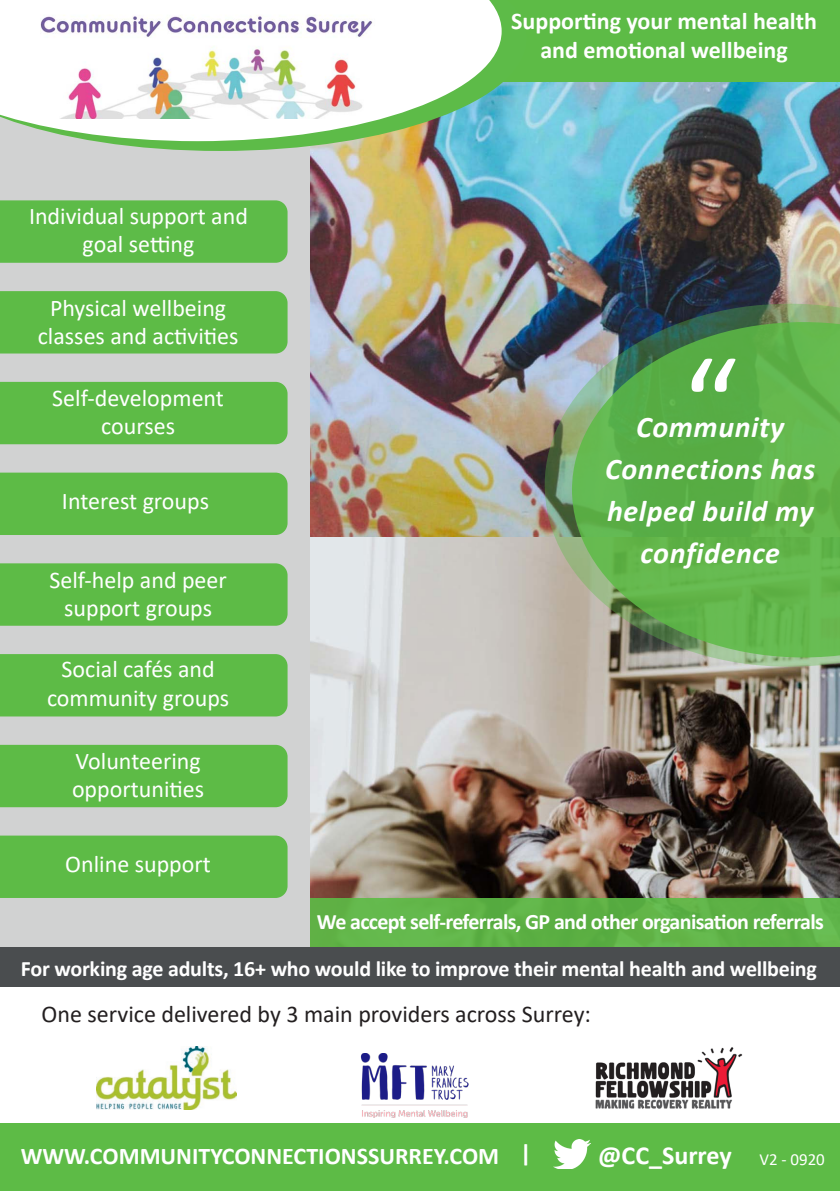
<style>
.page{position:relative;width:840px;height:1191px;background:#fff}
.page>*{position:absolute;margin:0;border:0;box-sizing:border-box;transform-origin:0 0}
.t1{font:132.4px "Calibri";color:#fff}
.t2{font:italic 700 30px/42px "Calibri";letter-spacing:.02em;color:#fff;text-align:center}
.t3{font:700 26px "Calibri";color:#fff}
.t4{font:24px/28.2px "Calibri";color:#fff;text-align:center}
.t5{font:700 24px/28.8px "Calibri";color:#fff;text-align:center}
.t6{font:24px "Calibri";color:#231f20}
.t7{font:700 22px "Calibri";letter-spacing:-.02em;color:#fff}
.t8{font:17px "Calibri";color:#fff}
</style>
<div class="page">
<div style="left:0;top:2px;width:320px;height:984px;background:#d1d2d2"></div>
<img style="left:310px;top:82px;width:529px;height:816px">
<div style="left:0;top:1124px;width:839px;height:67px;background:#5dbb46"></div>
<div style="left:412px;top:0;width:427px;height:82px;background:#5dbb46"></div>
<svg style="left:95px;top:25px;width:431px;height:126px"></svg>
<svg style="left:0;top:0;width:501px;height:141px;fill:#fff"></svg>
<div style="left:0;top:200px;width:287px;height:63px;background:#5dbb48"></div>
<div style="left:0;top:291px;width:287px;height:62px;background:#5dbb46"></div>
<div style="left:0;top:382px;width:287px;height:62px;background:#5dbb46"></div>
<div style="left:0;top:472px;width:287px;height:63px;background:#5dbb46"></div>
<div style="left:0;top:563px;width:287px;height:63px;background:#5dbb46"></div>
<div style="left:0;top:654px;width:287px;height:62px;background:#5dbb46"></div>
<div style="left:0;top:745px;width:287px;height:62px;background:#5dbb46"></div>
<div style="left:0;top:835px;width:287px;height:63px;background:#5dbb46"></div>
<img style="left:544px;top:304px;width:295px;height:362px">
<svg style="left:571px;top:322px;width:268px;height:335px;background:#64ac53"></svg>
<div style="left:310px;top:898px;width:529px;height:49px;background:#5fb246"></div>
<div style="left:0;top:947px;width:839px;height:39px;background:#4a4d4f"></div>
<img style="left:96px;top:1046px;width:140px;height:63px">
<img style="left:360px;top:1053px;width:109px;height:64px">
<img style="left:595px;top:1047px;width:147px;height:62px">
<img style="left:553px;top:1139px;width:36px;height:29px">
<img style="left:40px;top:8px;width:336px;height:111px">
<p class="t4" style="left:29px;top:201px;width:220px">Individual support and</p>
<p class="t4" style="left:83px;top:229px;width:113px">goal setting</p>
<p class="t4" style="left:38px;top:293px;width:202px">Physical wellbeing classes and activities</p>
<p class="t4" style="left:52px;top:383px;width:173px">Self-development courses</p>
<p class="t4" style="left:62px;top:487px;width:148px">Interest groups</p>
<p class="t4" style="left:49px;top:565px;width:179px">Self-help and peer support groups</p>
<p class="t4" style="left:47px;top:655px;width:184px">Social cafés and community groups</p>
<p class="t4" style="left:76px;top:746px;width:127px">Volunteering</p>
<p class="t4" style="left:72px;top:774px;width:134px">opportunities</p>
<p class="t4" style="left:65px;top:849px;width:147px">Online support</p>
<p class="t5" style="left:511px;top:7px;width:307px">Supporting your mental health and emotional wellbeing</p>
<p class="t1" style="left:682px;top:313px;width:57px">“</p>
<p class="t2" style="left:605px;top:405px;width:211px">Community<br>Connections has helped build my confidence</p>
<p class="t7" style="left:317px;top:906px;width:508px">We accept self-referrals, GP and other organisation referrals</p>
<p class="t7" style="left:21px;top:953px;width:797px">For working age adults, 16+ who would like to improve their mental health and wellbeing</p>
<p class="t6" style="left:42px;top:997px;width:550px">One service delivered by 3 main providers across Surrey:</p>
<p class="t5" style="left:21px;top:1140px;width:479px">WWW.COMMUNITYCONNECTIONSSURREY.COM</p>
<p class="t5" style="left:520px;top:1138px;width:13px">|</p>
<p class="t3" style="left:598px;top:1136px;width:135px">@CC_Surrey</p>
<p class="t8" style="left:759px;top:1147px;width:67px">V2 - 0920</p>
</div>
